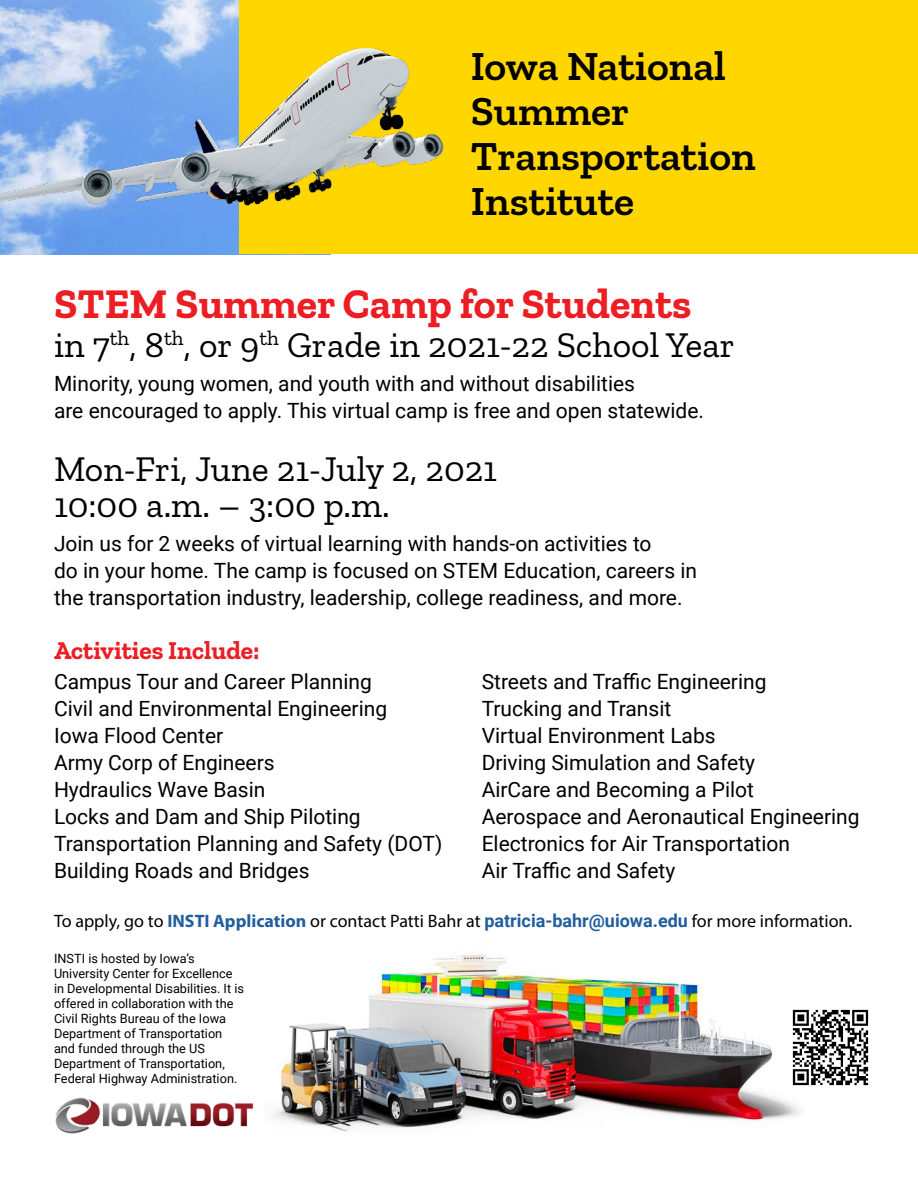
<style>
.page{position:relative;width:918px;height:1188px;background:#fff}
.page>*{position:absolute;margin:0;border:0;box-sizing:border-box;transform-origin:0 0}
.t1{font:600 42px/45px "Zilla Slab";color:#000}
.t2{font:700 42px "Zilla Slab";color:#ed1d24}
.t3{font:36px/36px "Zilla Slab";color:#000}
.t4{font:700 25.5px "Zilla Slab";color:#ed1d24}
.t5{font:21px/27px "Roboto";color:#000}
.t6{font:18px "Myriad Pro";color:#000}
.t7{font:12.75px/15px "Roboto";color:#000}
.s1{font-weight:700;color:#215e9e}
.s2{font-family:"Roboto";font-weight:700;color:#215e9e}
</style>
<div class="page">
<img style="left:0;top:0;width:330px;height:255px">
<div style="left:240px;top:0;width:678px;height:254px;background:#ffd600"></div>
<img style="left:273px;top:955px;width:527px;height:177px">
<img style="left:0;top:41px;width:444px;height:178px">
<img style="left:55px;top:1098px;width:199px;height:36px">
<img style="left:784px;top:1001px;width:85px;height:93px">
<p class="t1" style="left:471px;top:44px;width:286px">Iowa National<br>Summer<br>Transportation<br>Institute</p>
<p class="t2" style="left:54px;top:280px;width:639px">STEM Summer Camp for Students</p>
<p class="t3" style="left:54px;top:327px;width:682px">in 7<sup>th</sup>, 8<sup>th</sup>, or 9<sup>th</sup> Grade in 2021-22 School Year</p>
<p class="t5" style="left:54px;top:369px;width:652px">Minority, young women, and youth with and without disabilities<br>are encouraged to apply. This virtual camp is free and open statewide.</p>
<p class="t3" style="left:54px;top:451px;width:445px">Mon-Fri, June 21-July 2, 2021<br>10:00 a.m. – 3:00 p.m.</p>
<p class="t5" style="left:54px;top:529px;width:645px">Join us for 2 weeks of virtual learning with hands-on activities to<br>do in your home. The camp is focused on STEM Education, careers in the transportation industry, leadership, college readiness, and more.</p>
<p class="t4" style="left:54px;top:636px;width:207px">Activities Include:</p>
<p class="t5" style="left:54px;top:667px;width:319px">Campus Tour and Career Planning</p>
<p class="t5" style="left:54px;top:694px;width:335px">Civil and Environmental Engineering</p>
<p class="t5" style="left:54px;top:721px;width:171px">Iowa Flood Center</p>
<p class="t5" style="left:54px;top:748px;width:222px">Army Corp of Engineers</p>
<p class="t5" style="left:54px;top:775px;width:213px">Hydraulics Wave Basin</p>
<p class="t5" style="left:54px;top:802px;width:308px">Locks and Dam and Ship Piloting</p>
<p class="t5" style="left:54px;top:829px;width:390px">Transportation Planning and Safety (DOT)</p>
<p class="t5" style="left:54px;top:856px;width:257px">Building Roads and Bridges</p>
<p class="t5" style="left:482px;top:667px;width:286px">Streets and Traffic Engineering</p>
<p class="t5" style="left:482px;top:694px;width:191px">Trucking and Transit</p>
<p class="t5" style="left:482px;top:721px;width:236px">Virtual Environment Labs</p>
<p class="t5" style="left:482px;top:748px;width:275px">Driving Simulation and Safety</p>
<p class="t5" style="left:482px;top:775px;width:274px">AirCare and Becoming a Pilot</p>
<p class="t5" style="left:482px;top:802px;width:379px">Aerospace and Aeronautical Engineering</p>
<p class="t5" style="left:482px;top:829px;width:310px">Electronics for Air Transportation</p>
<p class="t5" style="left:482px;top:856px;width:195px">Air Traffic and Safety</p>
<p class="t6" style="left:54px;top:910px;width:800px">To apply, go to <span class="s1">INSTI Application</span> or contact Patti Bahr at <span class="s2">patricia-bahr@uiowa.edu</span> for more information.</p>
<p class="t7" style="left:54px;top:950px;width:192px">INSTI is hosted by Iowa’s<br>University Center for Excellence in Developmental Disabilities. It is offered in collaboration with the<br>Civil Rights Bureau of the Iowa<br>Department of Transportation and funded through the US<br>Department of Transportation,<br>Federal Highway Administration.</p>
</div>
